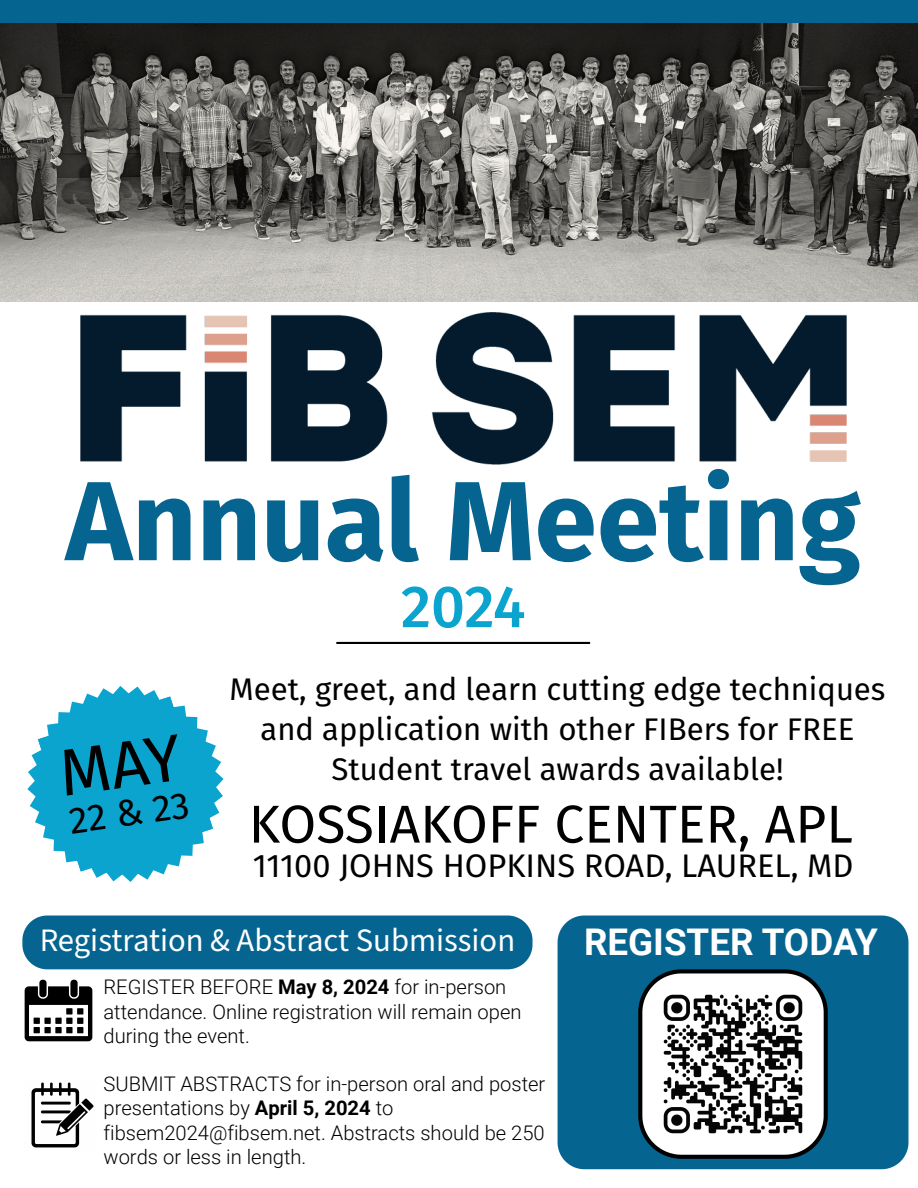
<style>
.page{position:relative;width:918px;height:1188px;background:#fff}
.page>*{position:absolute;margin:0;border:0;box-sizing:border-box;transform-origin:0 0}
.t1{font:700 112.5px "Fira Sans";color:#066590}
.t2{font:500 59.4px "Fira Sans";color:#0ba4ce}
.t3{font:53.4px "Fira Sans";color:#000}
.t4{font:37.35px "Fira Sans";color:#000}
.t5{font:700 36.75px "Roboto";color:#fff}
.t6{font:32.7px "Source Sans 3";color:#fff}
.t7{font:32.55px "Fira Sans";color:#000}
.t8{font:31.2px/40px "Fira Sans";color:#000;text-align:center}
.t9{font:300 20.1px/24.2px "Roboto";color:#000}
.s1{font-weight:700}
</style>
<div class="page">
<div style="left:0;top:0;width:918px;height:91px;background:#066590"></div>
<img style="left:0;top:24px;width:918px;height:278px">
<img style="left:80px;top:312px;width:766px;height:153px">
<hr style="left:336px;top:642px;width:254px;height:2px;background:#000">
<div style="left:22px;top:916px;width:510px;height:53px;background:#066590"></div>
<img style="left:24px;top:979px;width:69px;height:63px">
<img style="left:31px;top:1082px;width:63px;height:66px">
<div style="left:557px;top:916px;width:351px;height:253px;background:#066590"></div>
<svg style="left:636px;top:967px;width:194px;height:194px"></svg>
<img style="left:655px;top:987px;width:155px;height:154px">
<svg style="left:27px;top:686px;width:196px;height:196px"></svg>
<h1 class="t1" style="left:66px;top:426px;width:796px">Annual Meeting</h1>
<h1 class="t2" style="left:401px;top:559px;width:126px">2024</h1>
<p class="t4" style="left:66px;top:793px;width:122px;rotate:-8deg">22 &amp; 23</p>
<p class="t8" style="left:229px;top:668px;width:657px">Meet, greet, and learn cutting edge techniques and application with other FIBers for FREE<br>Student travel awards available!</p>
<p class="t3" style="left:249px;top:784px;width:606px">KOSSIAKOFF CENTER, APL</p>
<p class="t7" style="left:253px;top:841px;width:602px">11100 JOHNS HOPKINS ROAD, LAUREL, MD</p>
<h2 class="t6" style="left:40px;top:919px;width:477px">Registration &amp; Abstract Submission</h2>
<p class="t9" style="left:103px;top:974px;width:419px">REGISTER BEFORE <span class="s1">May 8, 2024</span> for in-person attendance. Online registration will remain open during the event.</p>
<p class="t9" style="left:103px;top:1071px;width:443px">SUBMIT ABSTRACTS for in-person oral and poster presentations by <span class="s1">April 5, 2024</span> to fibsem2024@fibsem.net. Abstracts should be 250 words or less in length.</p>
<h2 class="t5" style="left:584px;top:916px;width:295px">REGISTER TODAY</h2>
</div>
